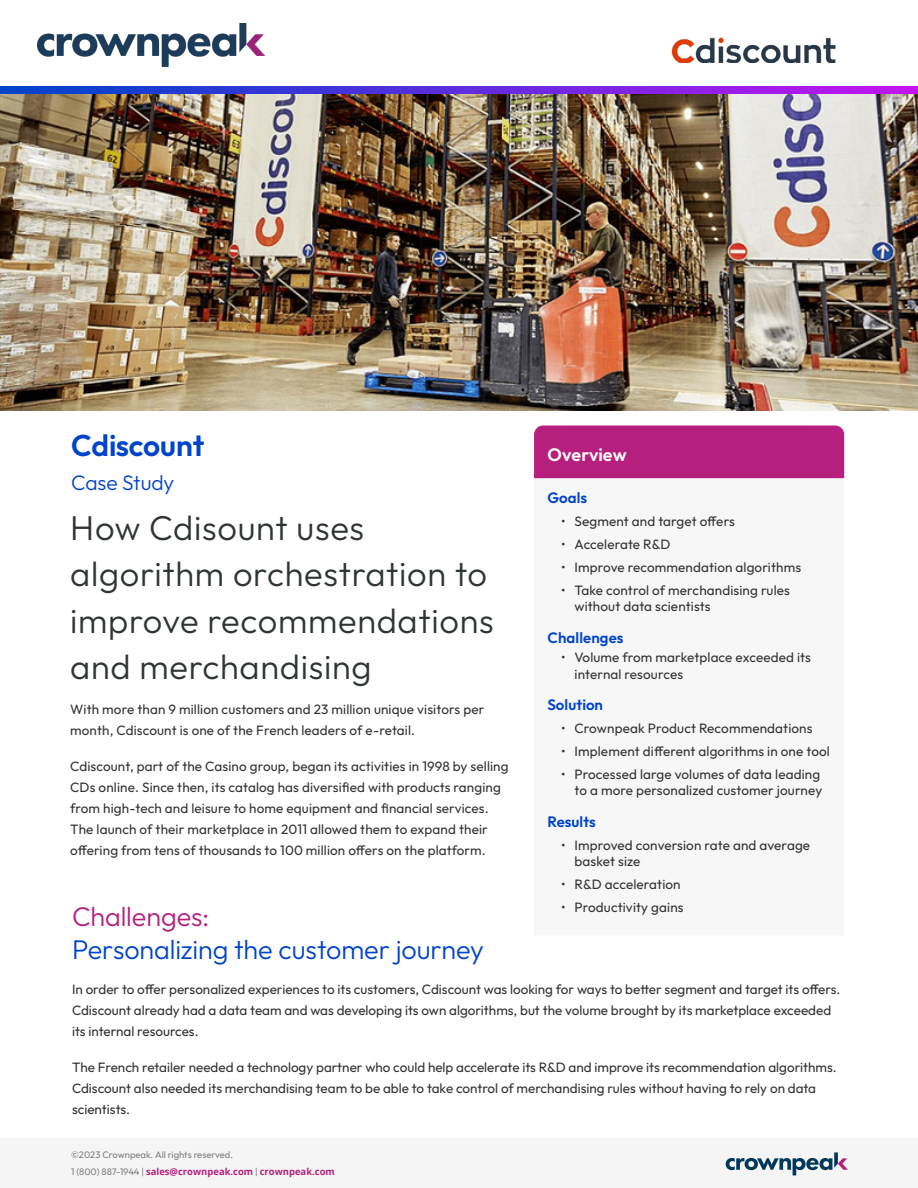
<style>
.page{position:relative;width:918px;height:1188px;background:#fff}
.page>*{position:absolute;margin:0;border:0;box-sizing:border-box;transform-origin:0 0}
.t1{font:100 34.5px/46.5px "Outfit";letter-spacing:.02em;color:#2f3435}
.t2{font:100 30px "Outfit";color:#04c}
.Sidebar_headline{font:100 27px/33px "Outfit";letter-spacing:-.005em;color:#04c}
.t3{font:100 21px "Outfit";letter-spacing:-.005em;color:#04c}
.Sidebar_headline-2{font:100 18px "Outfit";letter-spacing:.02em;color:#fff}
.Body_Copy_1{font:100 15px "Outfit";letter-spacing:.01em;color:#04c}
.Body_Copy_1-2{font:100 13.5px/21px "Outfit";color:#333}
.t4{font:700 9.45px "Open Sans";color:#b61f7e}
.t5{font:100 9.45px "Outfit";color:#808080}
.s1{color:#b51f7d}
.s2{font-family:"Outfit";font-weight:100;color:#808080}
</style>
<div class="page">
<div style="left:0;top:1138px;width:918px;height:50px;background:#f5f5f5"></div>
<svg style="left:726px;top:1152px;width:122px;height:23px"></svg>
<svg style="left:0;top:87px;width:918px;height:7px;background:#5e2cdd"></svg>
<div style="left:534px;top:426px;width:310px;height:52px;background:#b61f7e"></div>
<img style="left:38px;top:24px;width:226px;height:43px">
<img style="left:671px;top:37px;width:165px;height:26px">
<img style="left:0;top:94px;width:918px;height:316px">
<p class="t2" style="left:71px;top:429px;width:135px">Cdiscount</p>
<p class="Sidebar_headline-2" style="left:548px;top:445px;width:80px">Overview</p>
<p class="t3" style="left:71px;top:471px;width:105px">Case Study</p>
<p class="Body_Copy_1" style="left:548px;top:490px;width:41px">Goals</p>
<p class="Body_Copy_1-2" style="left:561px;top:511px;width:175px">• Segment and target offers</p>
<p class="Body_Copy_1-2" style="left:561px;top:534px;width:111px">• Accelerate R&amp;D</p>
<p class="Body_Copy_1-2" style="left:561px;top:557px;width:242px">• Improve recommendation algorithms</p>
<p class="Body_Copy_1-2" style="left:575px;top:582px;width:217px;line-height:16.2px;text-indent:-14px">• Take control of merchandising rules without data scientists</p>
<p class="Body_Copy_1" style="left:548px;top:629px;width:77px">Challenges</p>
<p class="Body_Copy_1-2" style="left:575px;top:650px;width:238px;line-height:16.2px;text-indent:-14px">• Volume from marketplace exceeded its internal resources</p>
<p class="Body_Copy_1" style="left:548px;top:696px;width:57px">Solution</p>
<p class="Body_Copy_1-2" style="left:561px;top:718px;width:253px">• Crownpeak Product Recommendations</p>
<p class="Body_Copy_1-2" style="left:561px;top:741px;width:270px">• Implement different algorithms in one tool</p>
<p class="Body_Copy_1-2" style="left:561px;top:766px;width:263px;line-height:16.2px;text-align:right">• Processed large volumes of data leading to a more personalized customer journey</p>
<p class="Body_Copy_1" style="left:548px;top:813px;width:50px">Results</p>
<p class="Body_Copy_1-2" style="left:575px;top:837px;width:237px;line-height:16.2px;text-indent:-14px">• Improved conversion rate and average basket size</p>
<p class="Body_Copy_1-2" style="left:561px;top:873px;width:121px">• R&amp;D acceleration</p>
<p class="Body_Copy_1-2" style="left:561px;top:896px;width:124px">• Productivity gains</p>
<p class="t1" style="left:70px;top:504px;width:425px">How Cdisount uses algorithm orchestration to improve recommendations and merchandising</p>
<p class="Body_Copy_1-2" style="left:70px;top:698px;width:416px">With more than 9 million customers and 23 million unique visitors per month, Cdiscount is one of the French leaders of e-retail.</p>
<p class="Body_Copy_1-2" style="left:70px;top:756px;width:440px">Cdiscount, part of the Casino group, began its activities in 1998 by selling CDs online. Since then, its catalog has diversified with products ranging from high-tech and leisure to home equipment and financial services.<br>The launch of their marketplace in 2011 allowed them to expand their offering from tens of thousands to 100 million offers on the platform.</p>
<p class="Sidebar_headline" style="left:72px;top:900px;width:413px"><span class="s1">Challenges:<br></span>Personalizing the customer journey</p>
<p class="Body_Copy_1-2" style="left:72px;top:979px;width:770px">In order to offer personalized experiences to its customers, Cdiscount was looking for ways to better segment and target its offers.<br>Cdiscount already had a data team and was developing its own algorithms, but the volume brought by its marketplace exceeded its internal resources.</p>
<p class="Body_Copy_1-2" style="left:72px;top:1057px;width:766px">The French retailer needed a technology partner who could help accelerate its R&amp;D and improve its recommendation algorithms.<br>Cdiscount also needed its merchandising team to be able to take control of merchandising rules without having to rely on data scientists.</p>
<p class="t5" style="left:71px;top:1150px;width:164px">©2023 Crownpeak. All rights reserved.</p>
<p class="t4" style="left:71px;top:1165px;width:265px"><span class="s2">1 (800) 887-1944 |</span> sales@crownpeak.com <span class="s2">|</span> crownpeak.com</p>
</div>
